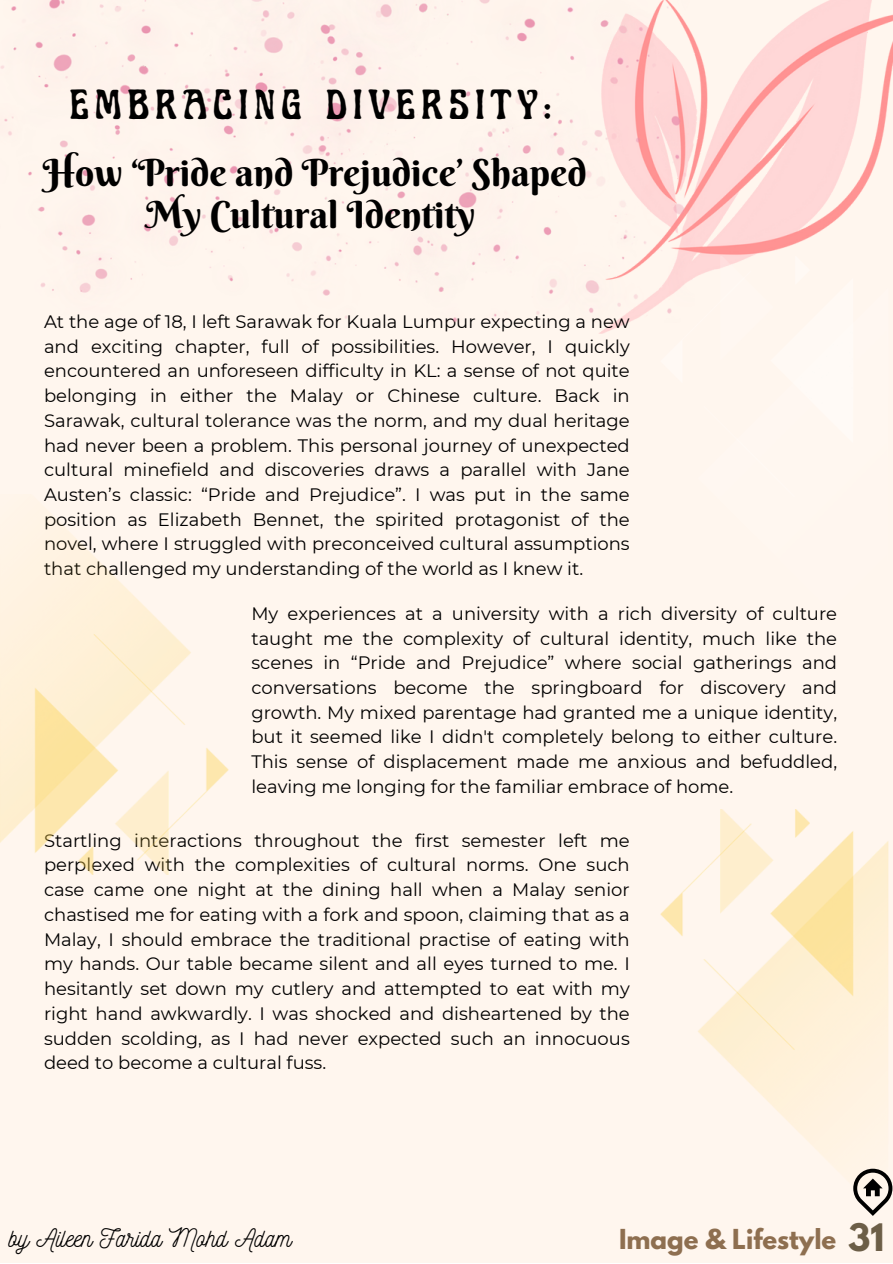
<style>
.page{position:relative;width:893px;height:1264px;background:#fff}
.page>*{position:absolute;margin:0;border:0;box-sizing:border-box;transform-origin:0 0}
.t1{font:42.3px "Art Nuvo";letter-spacing:.15em;color:#000}
.t2{font:37.35px/42.8px "Berkshire Swash";color:#000;text-align:center}
.t3{font:700 33.6px "League Spartan";color:#6c5e47}
.t4{font:25.5px "Nickainley";color:#000}
.t5{font:700 24.45px "League Spartan";color:#8e6f50}
.t6{font:18px/24.8px "Montserrat";color:#000;text-align:justify}
</style>
<div class="page">
<div style="left:0;top:0;width:892px;height:1262px;background:#fff6ee"></div>
<img style="left:599px;top:0;width:293px;height:333px">
<img style="left:660px;top:257px;width:228px;height:76px">
<img style="left:660px;top:809px;width:228px;height:350px">
<img style="left:0;top:525px;width:228px;height:349px">
<img style="left:0;top:0;width:694px;height:322px">
<svg style="left:853px;top:1168px;width:39px;height:47px"></svg>
<p class="t1" style="left:70px;top:87px;width:483px">EMBRACING DIVERSITY:</p>
<p class="t2" style="left:43px;top:151px;width:545px">How ‘Pride and Prejudice’ Shaped<br>My Cultural Identity</p>
<p class="t6" style="left:44px;top:309px;width:587px">At the age of 18, I left Sarawak for Kuala Lumpur expecting a new and exciting chapter, full of possibilities. However, I quickly encountered an unforeseen difficulty in KL: a sense of not quite belonging in either the Malay or Chinese culture. Back in Sarawak, cultural tolerance was the norm, and my dual heritage had never been a problem. This personal journey of unexpected cultural minefield and discoveries draws a parallel with Jane Austen’s classic: “Pride and Prejudice”. I was put in the same position as Elizabeth Bennet, the spirited protagonist of the novel, where I struggled with preconceived cultural assumptions that challenged my understanding of the world as I knew it.</p>
<p class="t6" style="left:251px;top:601px;width:587px">My experiences at a university with a rich diversity of culture taught me the complexity of cultural identity, much like the scenes in “Pride and Prejudice” where social gatherings and conversations become the springboard for discovery and growth. My mixed parentage had granted me a unique identity, but it seemed like I didn't completely belong to either culture.<br>This sense of displacement made me anxious and befuddled, leaving me longing for the familiar embrace of home.</p>
<p class="t6" style="left:44px;top:827px;width:587px">Startling interactions throughout the first semester left me perplexed with the complexities of cultural norms. One such case came one night at the dining hall when a Malay senior chastised me for eating with a fork and spoon, claiming that as a Malay, I should embrace the traditional practise of eating with my hands. Our table became silent and all eyes turned to me. I hesitantly set down my cutlery and attempted to eat with my right hand awkwardly. I was shocked and disheartened by the sudden scolding, as I had never expected such an innocuous deed to become a cultural fuss.</p>
<p class="t4" style="left:9px;top:1221px;width:284px">by Aileen Farida Mohd Adam</p>
<p class="t5" style="left:619px;top:1227px;width:219px">Image &amp; Lifestyle</p>
<p class="t3" style="left:848px;top:1220px;width:38px">31</p>
</div>
